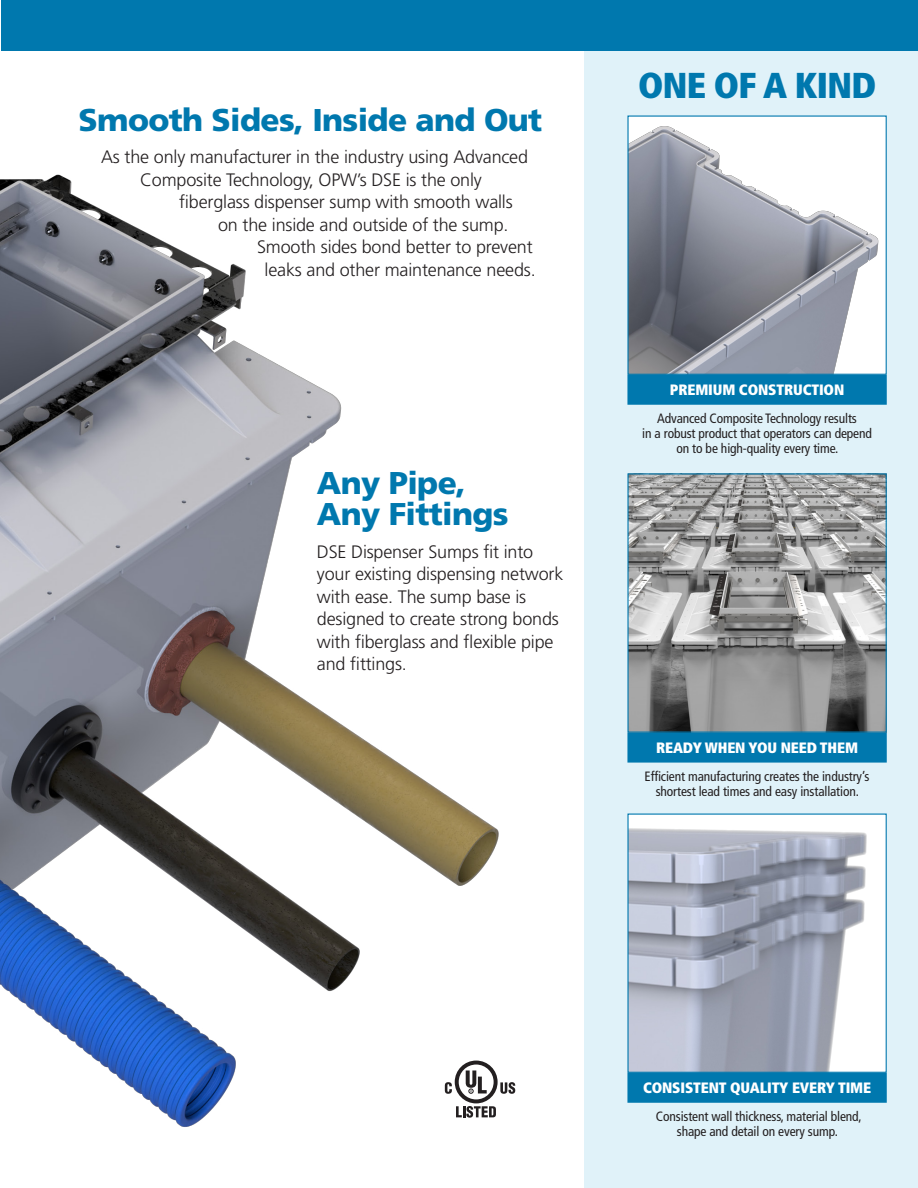
<style>
.page{position:relative;width:918px;height:1188px;background:#fff}
.page>*{position:absolute;margin:0;border:0;box-sizing:border-box;transform-origin:0 0}
.CoverTitle{font:900 condensed 36px "Frutiger LT Std";letter-spacing:-.02em;color:#0078ae}
.t1{font:900 31.5px/31.5px "Frutiger LT Std";letter-spacing:-.02em;color:#0078ae}
.t2{font:300 18px/22.5px "Frutiger LT Std";letter-spacing:-.01em;color:#231f20}
.t3{font:900 condensed 15px "Frutiger LT Std";letter-spacing:-.01em;color:#fff}
.t4{font:condensed 13.5px/15px "Frutiger LT Std";letter-spacing:-.01em;color:#231f20;text-align:center}
</style>
<div class="page">
<img style="left:0;top:174px;width:516px;height:953px">
<svg style="left:456px;top:1106px;width:40px;height:12px"></svg>
<svg style="left:500px;top:1082px;width:15px;height:12px"></svg>
<svg style="left:455px;top:1061px;width:43px;height:42px"></svg>
<div style="left:459px;top:1065px;width:35px;height:34px;background:#fff;border-radius:50%"></div>
<svg style="left:466px;top:1070px;width:21px;height:24px"></svg>
<svg style="left:445px;top:1082px;width:7px;height:12px"></svg>
<div style="left:584px;top:0;width:333px;height:1188px;background:#e0f2f9"></div>
<div style="left:2px;top:0;width:916px;height:51px;background:#0078ae"></div>
<img style="left:629px;top:475px;width:256px;height:256px">
<div style="left:627px;top:473px;width:260px;height:260px;border:1px solid #0078ae"></div>
<img style="left:629px;top:816px;width:256px;height:255px">
<div style="left:627px;top:814px;width:260px;height:259px;border:1px solid #0078ae"></div>
<img style="left:629px;top:118px;width:256px;height:255px">
<div style="left:627px;top:116px;width:260px;height:259px;border:1px solid #0078ae"></div>
<div style="left:628px;top:376px;width:258px;height:28px;background:#0078ae"></div>
<div style="left:627px;top:375px;width:260px;height:30px;border:2px solid #0078ae"></div>
<div style="left:628px;top:733px;width:258px;height:29px;background:#0078ae"></div>
<div style="left:627px;top:733px;width:260px;height:30px;border:2px solid #0078ae"></div>
<div style="left:628px;top:1074px;width:258px;height:28px;background:#0078ae"></div>
<div style="left:627px;top:1073px;width:260px;height:30px;border:2px solid #0078ae"></div>
<p class="t1" style="left:79px;top:104px;width:465px">Smooth Sides, Inside and Out</p>
<p class="t2" style="left:101px;top:146px;width:429px">As the only manufacturer in the industry using Advanced</p>
<p class="t2" style="left:140px;top:169px;width:343px">Composite Technology, OPW’s DSE is the only</p>
<p class="t2" style="left:179px;top:191px;width:335px">fiberglass dispenser sump with smooth walls</p>
<p class="t2" style="left:218px;top:214px;width:292px">on the inside and outside of the sump.</p>
<p class="t2" style="left:257px;top:236px;width:277px">Smooth sides bond better to prevent</p>
<p class="t2" style="left:265px;top:259px;width:273px">leaks and other maintenance needs.</p>
<p class="t1" style="left:317px;top:467px;width:193px">Any Pipe,<br>Any Fittings</p>
<p class="t2" style="left:317px;top:541px;width:248px">DSE Dispenser Sumps fit into your existing dispensing network with ease. The sump base is designed to create strong bonds with fiberglass and flexible pipe and fittings.</p>
<p class="CoverTitle" style="left:638px;top:64px;width:239px">ONE OF A KIND</p>
<p class="t3" style="left:670px;top:381px;width:176px">PREMIUM CONSTRUCTION</p>
<p class="t4" style="left:642px;top:411px;width:231px">Advanced Composite Technology results<br>in a robust product that operators can depend on to be high-quality every time.</p>
<p class="t3" style="left:656px;top:739px;width:204px">READY WHEN YOU NEED THEM</p>
<p class="t4" style="left:645px;top:769px;width:226px">Efficient manufacturing creates the industry’s shortest lead times and easy installation.</p>
<p class="t3" style="left:643px;top:1079px;width:230px">CONSISTENT QUALITY EVERY TIME</p>
<p class="t4" style="left:656px;top:1109px;width:207px">Consistent wall thickness, material blend, shape and detail on every sump.</p>
</div>
